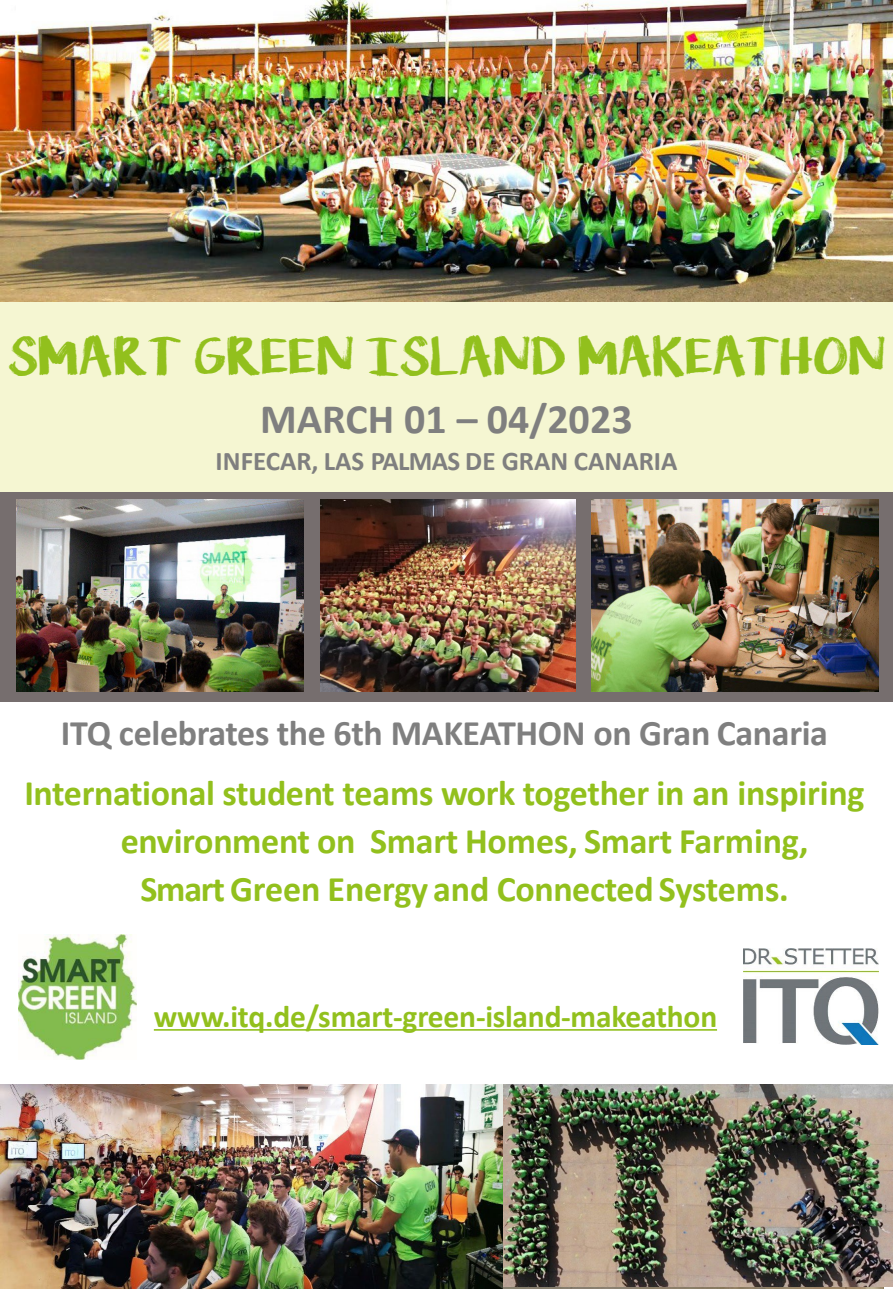
<style>
.page{position:relative;width:893px;height:1289px;background:#fff}
.page>*{position:absolute;margin:0;border:0;box-sizing:border-box;transform-origin:0 0}
.t1{font:45.75px "KG Lifeis Messy";color:#92c01d}
.t2{font:700 42px "Calibri";color:#7f7f7f}
.t3{font:700 36px "Calibri";letter-spacing:-.01em;color:#92c01d}
.t4{font:700 36px "Calibri";letter-spacing:-.01em;color:#7f7f7f}
.t5{font:700 31.5px "Calibri";letter-spacing:-.005em;color:#92c01d}
.t6{font:700 27px "Calibri";color:#7f7f7f}
</style>
<div class="page">
<img style="left:0;top:0;width:892px;height:302px">
<div style="left:0;top:492px;width:892px;height:209px;background:#766e6e"></div>
<div style="left:0;top:302px;width:892px;height:190px;background:#f5f6d2"></div>
<img style="left:19px;top:934px;width:117px;height:125px">
<img style="left:503px;top:1084px;width:389px;height:202px">
<img style="left:591px;top:500px;width:287px;height:191px">
<img style="left:17px;top:500px;width:287px;height:191px">
<img style="left:320px;top:500px;width:255px;height:191px">
<img style="left:0;top:1084px;width:503px;height:204px">
<svg style="left:154px;top:1029px;width:563px;height:1px"></svg>
<img style="left:743px;top:948px;width:135px;height:96px">
<h1 class="t1" style="left:8px;top:321px;width:878px">SMART GREEN ISLAND MAKEATHON</h1>
<p class="t2" style="left:260px;top:389px;width:374px">MARCH 01 – 04/2023</p>
<p class="t6" style="left:216px;top:441px;width:463px">INFECAR, LAS PALMAS DE GRAN CANARIA</p>
<p class="t4" style="left:61px;top:707px;width:768px">ITQ celebrates the 6th MAKEATHON on Gran Canaria</p>
<p class="t3" style="left:24px;top:767px;width:841px">International student teams work together in an inspiring</p>
<p class="t3" style="left:121px;top:816px;width:689px">environment on Smart Homes, Smart Farming,</p>
<p class="t3" style="left:140px;top:863px;width:650px">Smart Green Energy and Connected Systems.</p>
<p class="t5" style="left:154px;top:994px;width:565px">www.itq.de/smart-green-island-makeathon</p>
</div>
